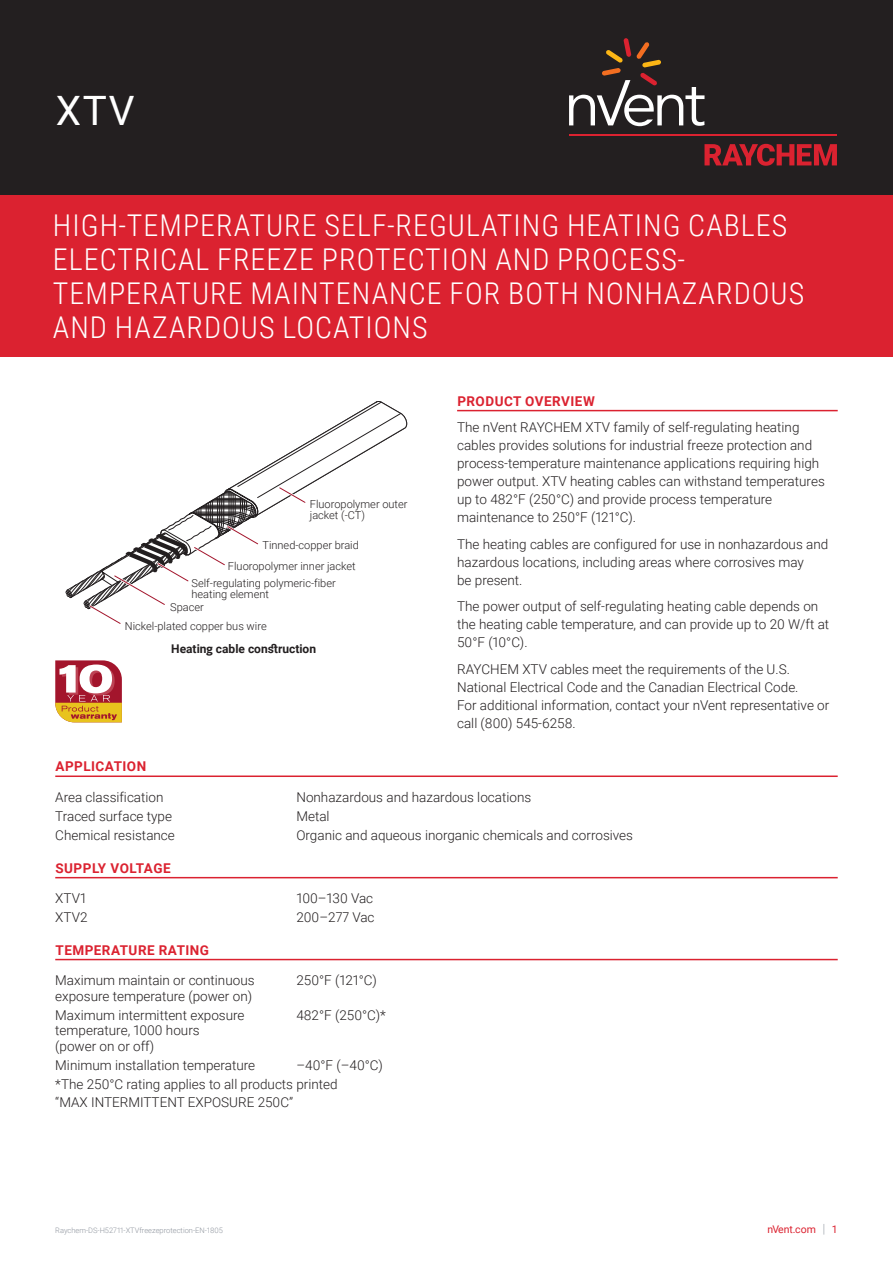
<style>
.page{position:relative;width:893px;height:1263px;background:#fff}
.page>*{position:absolute;margin:0;border:0;box-sizing:border-box;transform-origin:0 0}
.t1{font:40.5px "Roboto";color:#fff}
.t2{font:300 30px/33.8px "Roboto Condensed";letter-spacing:.035em;color:#fff}
.t3{font:300 13.5px/18px "Roboto";color:#231f20}
.t4{font:700 13.5px "Roboto";letter-spacing:.035em;color:#db2230}
.t5{font:700 12px "Roboto";color:#231f20}
.t6{font:300 10.95px/11.7px "Roboto";color:#231f20}
.t7{font:10.5px "Roboto";color:#db2230}
.t8{font:300 7.5px "Roboto";color:#8f959e}
.s1{font-weight:300;font-size:12.6px;color:#8f959e}
</style>
<div class="page">
<div style="left:0;top:0;width:893px;height:196px;background:#231f20"></div>
<div style="left:0;top:196px;width:893px;height:161px;background:#db2230"></div>
<svg style="left:704px;top:144px;width:133px;height:22px"></svg>
<hr style="left:569px;top:134px;width:268px;height:2px;background:#db2230">
<svg style="left:569px;top:38px;width:135px;height:88px"></svg>
<hr style="left:457px;top:410px;width:381px;height:1px;background:#db2230">
<hr style="left:55px;top:775px;width:783px;height:2px;background:#db2230">
<hr style="left:55px;top:877px;width:783px;height:1px;background:#db2230">
<hr style="left:55px;top:959px;width:783px;height:1px;background:#db2230">
<svg style="left:65px;top:401px;width:343px;height:223px"></svg>
<svg style="left:55px;top:660px;width:67px;height:62px"></svg>
<h1 class="t1" style="left:56px;top:83px;width:80px">XTV</h1>
<h2 class="t2" style="left:53px;top:208px;width:753px">HIGH-TEMPERATURE SELF-REGULATING HEATING CABLES ELECTRICAL FREEZE PROTECTION AND PROCESS-TEMPERATURE MAINTENANCE FOR BOTH NONHAZARDOUS AND HAZARDOUS LOCATIONS</h2>
<p class="t6" style="left:310px;top:497px;width:99px">Fluoropolymer outer jacket (-CT)</p>
<p class="t6" style="left:262px;top:539px;width:98px">Tinned-copper braid</p>
<p class="t6" style="left:228px;top:560px;width:129px">Fluoropolymer inner jacket</p>
<p class="t6" style="left:192px;top:576px;width:146px">Self-regulating polymeric-fiber heating element</p>
<p class="t6" style="left:125px;top:597px;width:143px;line-height:18.8px;text-indent:45px">Spacer<br>Nickel-plated copper bus wire</p>
<p class="t5" style="left:171px;top:640px;width:146px">Heating cable construction</p>
<p class="t4" style="left:457px;top:391px;width:139px">PRODUCT OVERVIEW</p>
<p class="t3" style="left:457px;top:418px;width:369px">The nVent RAYCHEM XTV family of self-regulating heating cables provides solutions for industrial freeze protection and process-temperature maintenance applications requiring high power output. XTV heating cables can withstand temperatures up to 482°F (250°C) and provide process temperature maintenance to 250°F (121°C).</p>
<p class="t3" style="left:457px;top:534px;width:373px">The heating cables are configured for use in nonhazardous and hazardous locations, including areas where corrosives may<br>be present.</p>
<p class="t3" style="left:457px;top:597px;width:374px">The power output of self-regulating heating cable depends on the heating cable temperature, and can provide up to 20 W/ft at<br>50°F (10°C).</p>
<p class="t3" style="left:457px;top:659px;width:374px">RAYCHEM XTV cables meet the requirements of the U.S.<br>National Electrical Code and the Canadian Electrical Code.<br>For additional information, contact your nVent representative or call (800) 545‑6258.</p>
<p class="t4" style="left:56px;top:757px;width:92px">APPLICATION</p>
<p class="t3" style="left:55px;top:787px;width:110px">Area classification</p>
<p class="t3" style="left:296px;top:787px;width:236px">Nonhazardous and hazardous locations</p>
<p class="t3" style="left:55px;top:806px;width:118px">Traced surface type</p>
<p class="t3" style="left:296px;top:806px;width:35px">Metal</p>
<p class="t3" style="left:55px;top:826px;width:121px">Chemical resistance</p>
<p class="t3" style="left:296px;top:826px;width:338px">Organic and aqueous inorganic chemicals and corrosives</p>
<p class="t4" style="left:56px;top:858px;width:117px">SUPPLY VOLTAGE</p>
<p class="t3" style="left:55px;top:889px;width:32px">XTV1</p>
<p class="t3" style="left:296px;top:889px;width:78px">100–130 Vac</p>
<p class="t3" style="left:55px;top:908px;width:34px">XTV2</p>
<p class="t3" style="left:296px;top:908px;width:80px">200–277 Vac</p>
<p class="t4" style="left:56px;top:940px;width:155px">TEMPERATURE RATING</p>
<p class="t3" style="left:55px;top:972px;width:201px;line-height:15.8px">Maximum maintain or continuous exposure temperature (power on)</p>
<p class="t3" style="left:296px;top:971px;width:82px">250°F (121°C)</p>
<p class="t3" style="left:55px;top:1006px;width:191px;line-height:15.8px">Maximum intermittent exposure temperature, 1000 hours<br>(power on or off)</p>
<p class="t3" style="left:296px;top:1005px;width:91px">482°F (250°C)*</p>
<p class="t3" style="left:55px;top:1055px;width:201px">Minimum installation temperature</p>
<p class="t3" style="left:55px;top:1055px;width:329px;line-height:19.5px;text-indent:241px">–40°F (–40°C) *The 250°C rating applies to all products printed</p>
<p class="t3" style="left:55px;top:1093px;width:239px">“MAX INTERMITTENT EXPOSURE 250C”</p>
<p class="t8" style="left:55px;top:1225px;width:169px">Raychem-DS-H52711-XTVfreezeprotection-EN-1805</p>
<p class="t7" style="left:767px;top:1222px;width:72px">nVent.com <span class="s1">|</span> 1</p>
</div>
